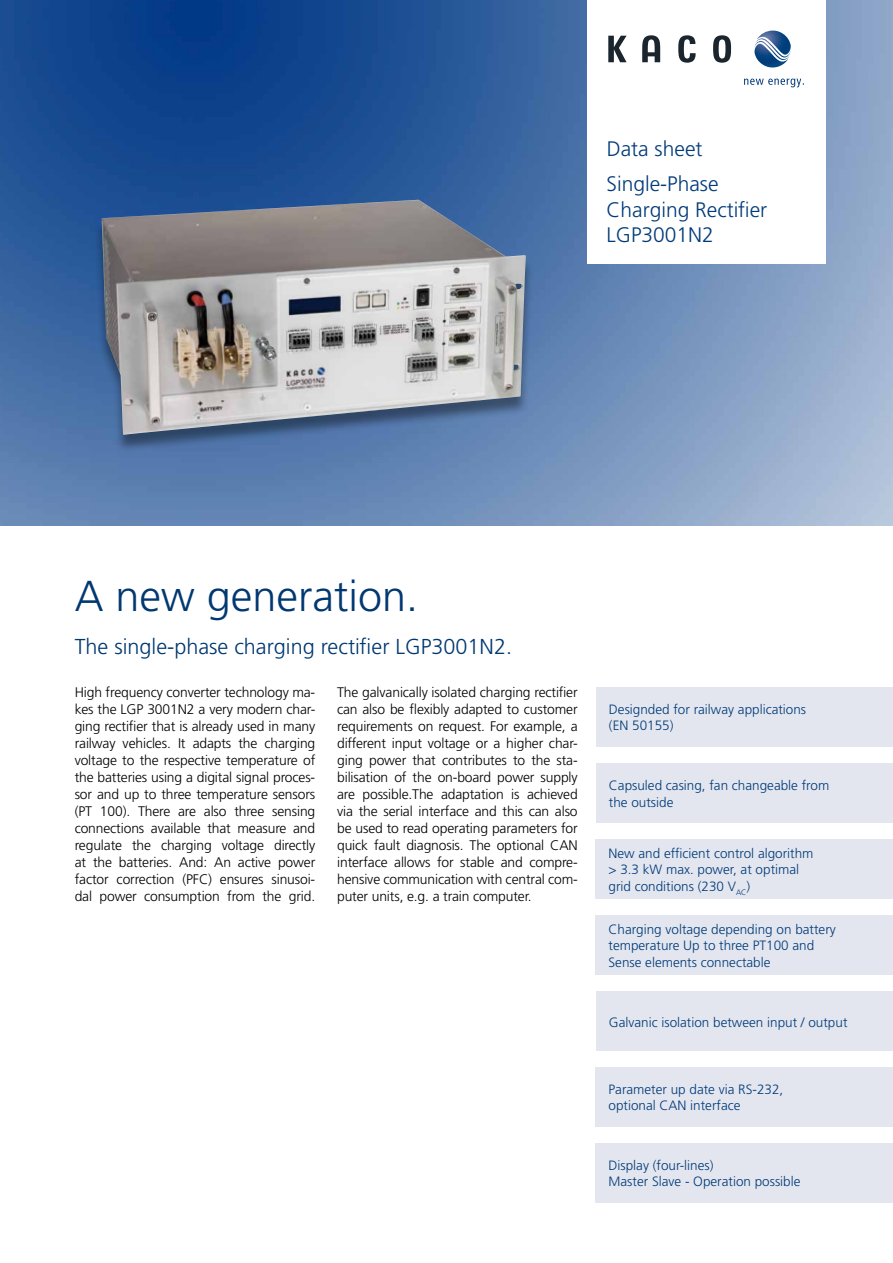
<style>
.page{position:relative;width:893px;height:1263px;background:#fff}
.page>*{position:absolute;margin:0;border:0;box-sizing:border-box;transform-origin:0 0}
.t1{font:300 43.2px "Frutiger LT Pro";color:#003871}
.t2{font:300 21.6px "Frutiger LT Pro";color:#003871}
.t3{font:300 21px/25.5px "Frutiger LT Pro";color:#003b79}
.t4{font:300 13.95px/17px "Frutiger LT Pro";letter-spacing:-.01em;color:#000;text-align:justify}
.t5{font:300 13.5px/16.5px "Frutiger LT Pro";color:#003b79}
</style>
<div class="page">
<img style="left:0;top:0;width:893px;height:526px">
<div style="left:94px;top:202px;width:440px;height:251px;background:#000;opacity:.4"></div>
<img style="left:102px;top:200px;width:424px;height:235px">
<div style="left:587px;top:0;width:238px;height:264px;background:#fff"></div>
<svg style="left:608px;top:35px;width:123px;height:28px"></svg>
<svg style="left:754px;top:31px;width:37px;height:37px"></svg>
<svg style="left:744px;top:79px;width:60px;height:8px"></svg>
<div style="left:596px;top:763px;width:297px;height:60px;background:#e4e6ef"></div>
<div style="left:596px;top:687px;width:297px;height:59px;background:#e4e6ef"></div>
<div style="left:596px;top:915px;width:297px;height:60px;background:#e4e6ef"></div>
<div style="left:596px;top:839px;width:297px;height:60px;background:#e4e6ef"></div>
<div style="left:596px;top:1067px;width:297px;height:60px;background:#e4e6ef"></div>
<div style="left:596px;top:991px;width:297px;height:60px;background:#e4e6ef"></div>
<div style="left:596px;top:1143px;width:297px;height:60px;background:#e4e6ef"></div>
<h3 class="t3" style="left:607px;top:137px;width:97px">Data sheet</h3>
<h3 class="t3" style="left:607px;top:172px;width:162px">Single-Phase<br>Charging Rectifier<br>LGP3001N2</h3>
<h1 class="t1" style="left:75px;top:571px;width:345px">A new generation.</h1>
<h2 class="t2" style="left:75px;top:634px;width:439px">The single-phase charging rectifier LGP3001N2.</h2>
<p class="t4" style="left:75px;top:684px;width:242px">High frequency converter technology ma&shy;kes the LGP 3001N2 a very modern char&shy;ging rectifier that is already used in many railway vehicles. It adapts the charging voltage to the respective temperature of the batteries using a digital signal proces&shy;sor and up to three temperature sensors (PT 100). There are also three sensing connections available that measure and regulate the charging voltage directly at the batteries. And: An active power factor correction (PFC) ensures sinusoi&shy;dal power consumption from the grid.</p>
<p class="t4" style="left:337px;top:684px;width:242px">The galvanically isolated charging rectifier can also be flexibly adapted to customer requirements on request. For example, a different input voltage or a higher char&shy;ging power that contributes to the sta&shy;bilisation of the on-board power supply are possible.The adaptation is achieved via the serial interface and this can also be used to read operating parameters for quick fault diagnosis. The optional CAN interface allows for stable and compre&shy;hensive communication with central com&shy;puter units, e.g. a train computer.</p>
<p class="t5" style="left:609px;top:701px;width:199px">Designded for railway applications (EN 50155)</p>
<p class="t5" style="left:609px;top:777px;width:222px">Capsuled casing, fan changeable from the outside</p>
<p class="t5" style="left:608px;top:845px;width:207px">New and efficient control algorithm &gt; 3.3 kW max. power, at optimal grid conditions (230 V<sub>AC</sub>)</p>
<p class="t5" style="left:608px;top:921px;width:229px">Charging voltage depending on battery temperature Up to three PT100 and<br>Sense elements connectable</p>
<p class="t5" style="left:609px;top:1014px;width:240px">Galvanic isolation between input / output</p>
<p class="t5" style="left:608px;top:1081px;width:176px">Parameter up date via RS-232, optional CAN interface</p>
<p class="t5" style="left:608px;top:1157px;width:194px">Display (four-lines)<br>Master Slave - Operation possible</p>
</div>
